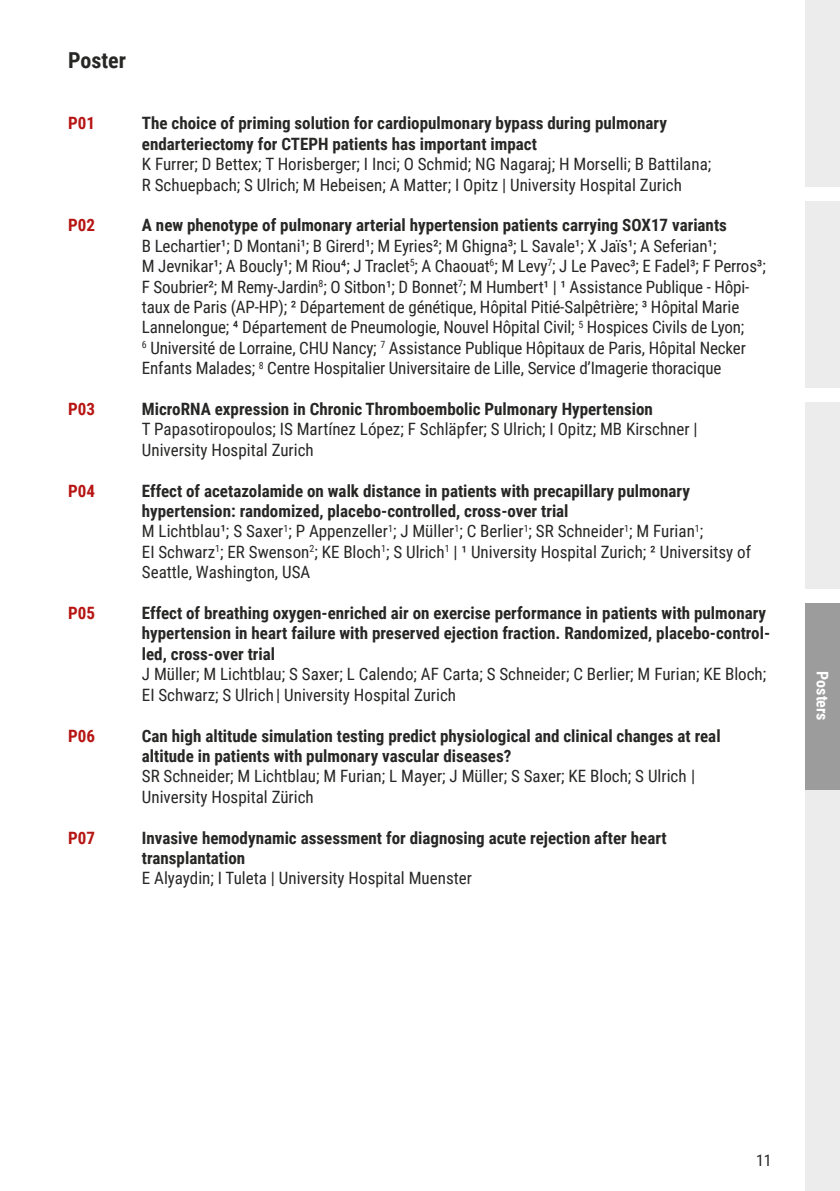
<style>
.page{position:relative;width:840px;height:1191px;background:#fff}
.page>*{position:absolute;margin:0;border:0;box-sizing:border-box;transform-origin:0 0}
.t1{font:700 22px "Roboto Condensed";color:#272726}
.t2{font:17px/20.4px "Roboto Condensed";color:#272726}
.t3{font:700 17px/20.4px "Roboto Condensed";color:#272726}
.t4{font:700 17px "Roboto Condensed";color:#b61513}
.t5{font:700 16px "Roboto Condensed";color:#fff}
.t6{font:16px "Roboto Condensed";color:#272726}
.s1{font-weight:700}
</style>
<div class="page">
<div style="left:805px;top:0;width:34px;height:1191px;background:#ececec"></div>
<div style="left:805px;top:602px;width:34px;height:187px;background:#9c9c9d"></div>
<div style="left:801px;top:187px;width:38px;height:14px;background:#fff"></div>
<div style="left:801px;top:388px;width:38px;height:13px;background:#fff"></div>
<div style="left:801px;top:588px;width:38px;height:14px;background:#fff"></div>
<p class="t1" style="left:68px;top:45px;width:59px">Poster</p>
<p class="t4" style="left:68px;top:111px;width:28px">P01</p>
<p class="t4" style="left:68px;top:213px;width:28px">P02</p>
<p class="t4" style="left:68px;top:397px;width:28px">P03</p>
<p class="t4" style="left:68px;top:478px;width:28px">P04</p>
<p class="t4" style="left:68px;top:601px;width:28px">P05</p>
<p class="t4" style="left:68px;top:723px;width:28px">P06</p>
<p class="t4" style="left:68px;top:825px;width:28px">P07</p>
<p class="t3" style="left:142px;top:112px;width:526px">The choice of priming solution for cardiopulmonary bypass during pulmonary endarteriectomy for CTEPH patients has important impact</p>
<p class="t2" style="left:142px;top:153px;width:570px">K Furrer; D Bettex; T Horisberger; I Inci; O Schmid; NG Nagaraj; H Morselli; B Battilana;<br>R Schuepbach; S Ulrich; M Hebeisen; A Matter; I Opitz | University Hospital Zurich</p>
<p class="t3" style="left:142px;top:214px;width:586px">A new phenotype of pulmonary arterial hypertension patients carrying SOX17 variants</p>
<p class="t2" style="left:142px;top:235px;width:625px">B Lechartier¹; D Montani¹; B Girerd¹; M Eyries²; M Ghigna³; L Savale¹; X Jaïs¹; A Seferian¹;<br>M Jevnikar¹; A Boucly¹; M Riou⁴; J Traclet<sup>5</sup>; A Chaouat<sup>6</sup>; M Levy<sup>7</sup>; J Le Pavec³; E Fadel³; F Perros³; F Soubrier²; M Remy-Jardin<sup>8</sup>; O Sitbon¹; D Bonnet<sup>7</sup>; M Humbert¹ | ¹ Assistance Publique - Hôpi&shy;taux de Paris (AP-HP); ² Département de génétique, Hôpital Pitié-Salpêtrière; ³ Hôpital Marie Lannelongue; ⁴ Département de Pneumologie, Nouvel Hôpital Civil; <sup>5</sup> Hospices Civils de Lyon;<br><sup>6</sup> Université de Lorraine, CHU Nancy; <sup>7</sup> Assistance Publique Hôpitaux de Paris, Hôpital Necker Enfants Malades; <sup>8</sup> Centre Hospitalier Universitaire de Lille, Service d’Imagerie thoracique</p>
<p class="t3" style="left:142px;top:398px;width:512px">MicroRNA expression in Chronic Thromboembolic Pulmonary Hypertension</p>
<p class="t2" style="left:142px;top:418px;width:557px">T Papasotiropoulos; IS Martínez López; F Schläpfer; S Ulrich; I Opitz; MB Kirschner |<br>University Hospital Zurich</p>
<p class="t2" style="left:142px;top:480px;width:610px"><span class="s1">Effect of acetazolamide on walk distance in patients with precapillary pulmonary hypertension: randomized, placebo-controlled, cross-over trial<br></span>M Lichtblau¹; S Saxer<sup>1</sup>; P Appenzeller<sup>1</sup>; J Müller<sup>1</sup>; C Berlier<sup>1</sup>; SR Schneider<sup>1</sup>; M Furian<sup>1</sup>;<br>EI Schwarz<sup>1</sup>; ER Swenson<sup>2</sup>; KE Bloch<sup>1</sup>; S Ulrich<sup>1</sup> | ¹ University Hospital Zurich; ² Universitsy of Seattle, Washington, USA</p>
<p class="t3" style="left:142px;top:602px;width:629px">Effect of breathing oxygen-enriched air on exercise performance in patients with pulmonary hypertension in heart failure with preserved ejection fraction. Randomized, placebo-control&shy;led, cross-over trial</p>
<p class="t2" style="left:142px;top:663px;width:625px">J Müller; M Lichtblau; S Saxer; L Calendo; AF Carta; S Schneider; C Berlier; M Furian; KE Bloch;<br>EI Schwarz; S Ulrich | University Hospital Zurich</p>
<p class="t3" style="left:142px;top:724px;width:580px">Can high altitude simulation testing predict physiological and clinical changes at real altitude in patients with pulmonary vascular diseases?</p>
<p class="t2" style="left:142px;top:765px;width:554px">SR Schneider; M Lichtblau; M Furian; L Mayer; J Müller; S Saxer; KE Bloch; S Ulrich |<br>University Hospital Zürich</p>
<p class="t3" style="left:142px;top:826px;width:526px">Invasive hemodynamic assessment for diagnosing acute rejection after heart transplantation</p>
<p class="t2" style="left:142px;top:867px;width:331px">E Alyaydin; I Tuleta | University Hospital Muenster</p>
<p class="t5" style="left:833px;top:671px;width:51px;rotate:90deg">Posters</p>
<p class="t6" style="left:755px;top:1149px;width:17px">11</p>
</div>
